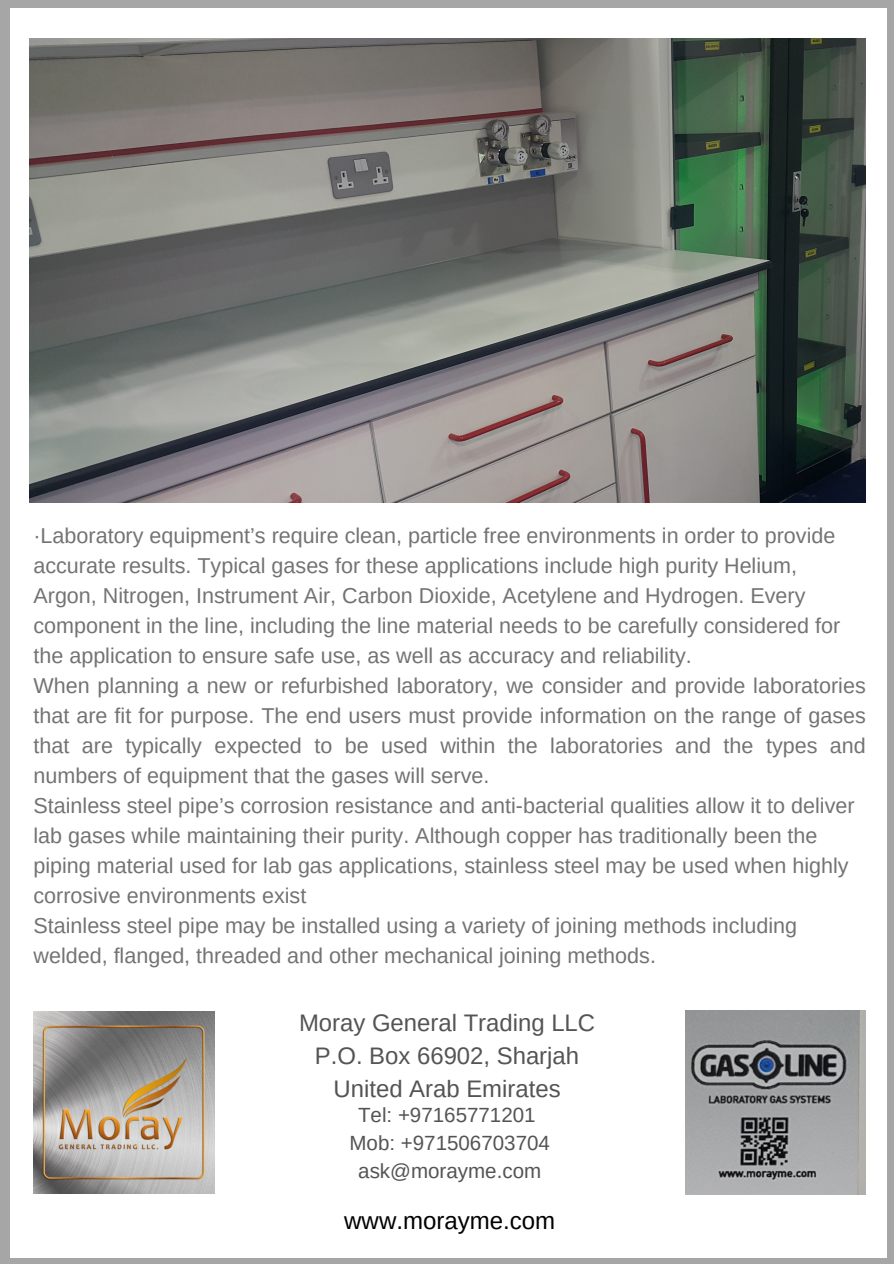
<style>
.page{position:relative;width:894px;height:1264px;background:#fff}
.page>*{position:absolute;margin:0;border:0;box-sizing:border-box;transform-origin:0 0}
.t1{font:24px "Arimo";color:#000}
.t2{font:23.85px/32.8px "Arimo";color:#545454;text-align:center}
.t3{font:21.45px/30px "Arimo";color:#737373}
.t4{font:20.55px/28.2px "Arimo";color:#545454;text-align:center}
</style>
<div class="page">
<div style="left:0;top:0;width:893px;height:8px;background:#a6a6a6"></div>
<div style="left:0;top:1258px;width:893px;height:5px;background:#a6a6a6"></div>
<div style="left:0;top:0;width:10px;height:1263px;background:#a6a6a6"></div>
<div style="left:886px;top:0;width:7px;height:1263px;background:#a6a6a6"></div>
<img style="left:29px;top:38px;width:836px;height:464px">
<img style="left:33px;top:1011px;width:182px;height:181px">
<img style="left:685px;top:1010px;width:180px;height:184px">
<p class="t3" style="left:33px;top:521px;width:833px">·Laboratory equipment’s require clean, particle free environments in order to provide accurate results. Typical gases for these applications include high purity Helium,<br>Argon, Nitrogen, Instrument Air, Carbon Dioxide, Acetylene and Hydrogen. Every component in the line, including the line material needs to be carefully considered for the application to ensure safe use, as well as accuracy and reliability.<br>When planning a new or refurbished laboratory, we consider and provide laboratories that are fit for purpose. The end users must provide information on the range of gases that are typically expected to be used within the laboratories and the types and numbers of equipment that the gases will serve.<br>Stainless steel pipe’s corrosion resistance and anti-bacterial qualities allow it to deliver lab gases while maintaining their purity. Although copper has traditionally been the piping material used for lab gas applications, stainless steel may be used when highly corrosive environments exist<br>Stainless steel pipe may be installed using a variety of joining methods including welded, flanged, threaded and other mechanical joining methods.</p>
<p class="t2" style="left:299px;top:1006px;width:297px">Moray General Trading LLC<br>P.O. Box 66902, Sharjah<br>United Arab Emirates</p>
<p class="t4" style="left:349px;top:1100px;width:202px">Tel: +97165771201<br>Mob: +971506703704 ask@morayme.com</p>
<p class="t1" style="left:344px;top:1207px;width:212px">www.morayme.com</p>
</div>
